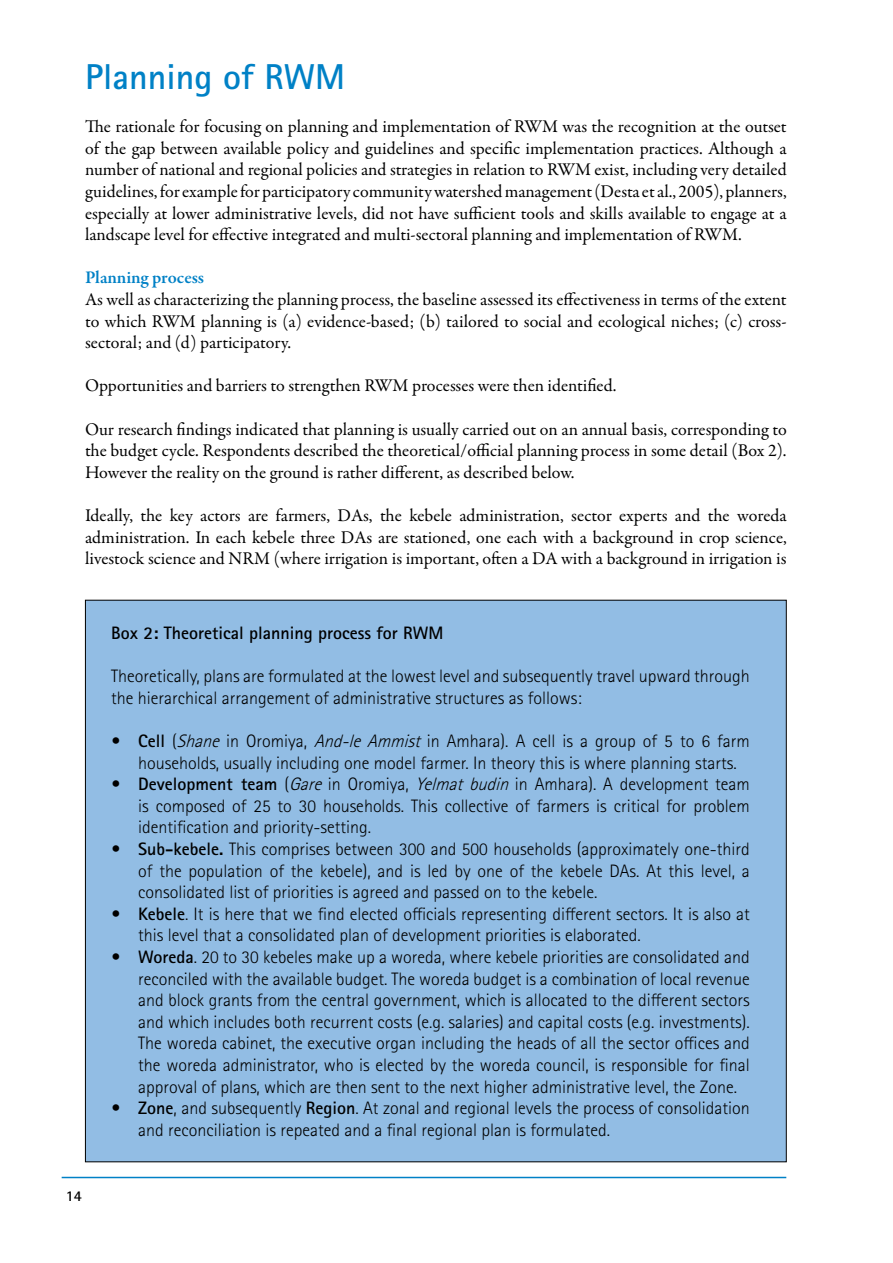
<style>
.page{position:relative;width:893px;height:1263px;background:#fff}
.page>*{position:absolute;margin:0;border:0;box-sizing:border-box;transform-origin:0 0}
.t1{font:700 36px "Rotis Sans Serif Pro";color:#0081c6}
.t2{font:300 18px/21.6px "Rotis Sans Serif Pro";color:#000}
.t3{font:18px/21.6px "Garamond Premr Pro";letter-spacing:-.005em;color:#000;text-align:justify}
.t4{font:700 18px "Rotis Sans Serif Pro";color:#000}
.t5{font:600 18px "Garamond Premr Pro";letter-spacing:-.005em;color:#0081c6}
.t6{font:700 15px "Rotis Sans Serif Pro";color:#000}
.s1{font-weight:700}
.s2{font-style:italic}
</style>
<div class="page">
<hr style="left:62px;top:1177px;width:724px;height:1px;background:#0081c6">
<div style="left:85px;top:600px;width:701px;height:562px;background:#92bde4"></div>
<h1 class="t1" style="left:85px;top:54px;width:261px">Planning of RWM</h1>
<p class="t3" style="left:85px;top:116px;width:703px">The rationale for focusing on planning and implementation of RWM was the recognition at the outset of the gap between available policy and guidelines and specific implementation practices. Although a number of national and regional policies and strategies in relation to RWM exist, including very detailed guidelines, for example for participatory community watershed management (Desta et al., 2005), planners, especially at lower administrative levels, did not have sufficient tools and skills available to engage at a landscape level for effective integrated and multi-sectoral planning and implementation of RWM.</p>
<p class="t5" style="left:85px;top:267px;width:121px">Planning process</p>
<p class="t3" style="left:85px;top:289px;width:703px">As well as characterizing the planning process, the baseline assessed its effectiveness in terms of the extent to which RWM planning is (a) evidence-based; (b) tailored to social and ecological niches; (c) cross&shy;sectoral; and (d) participatory.</p>
<p class="t3" style="left:85px;top:375px;width:533px">Opportunities and barriers to strengthen RWM processes were then identified.</p>
<p class="t3" style="left:85px;top:419px;width:703px">Our research findings indicated that planning is usually carried out on an annual basis, corresponding to the budget cycle. Respondents described the theoretical/official planning process in some detail (Box 2).<br>However the reality on the ground is rather different, as described below.</p>
<p class="t3" style="left:85px;top:505px;width:703px">Ideally, the key actors are farmers, DAs, the kebele administration, sector experts and the woreda administration. In each kebele three DAs are stationed, one each with a background in crop science, livestock science and NRM (where irrigation is important, often a DA with a background in irrigation is</p>
<p class="t6" style="left:66px;top:1186px;width:18px">14</p>
<p class="t4" style="left:111px;top:621px;width:334px">Box 2: Theoretical planning process for RWM</p>
<p class="t2" style="left:111px;top:666px;width:640px">Theoretically, plans are formulated at the lowest level and subsequently travel upward through the hierarchical arrangement of administrative structures as follows:</p>
<p class="t2" style="left:138px;top:730px;width:613px;text-indent:-27px"><span class="s1">• Cell</span> (<span class="s2">Shane</span> in Oromiya, <span class="s2">And-le Ammist</span> in Amhara). A cell is a group of 5 to 6 farm households, usually including one model farmer. In theory this is where planning starts.</p>
<p class="t2" style="left:138px;top:774px;width:613px;text-align:justify;text-indent:-27px"><span class="s1">• Development team</span> (<span class="s2">Gare</span> in Oromiya, <span class="s2">Yelmat budin</span> in Amhara). A development team is composed of 25 to 30 households. This collective of farmers is critical for problem identification and priority-setting.</p>
<p class="t2" style="left:138px;top:838px;width:613px;text-align:justify;text-indent:-27px"><span class="s1">• Sub-kebele.</span> This comprises between 300 and 500 households (approximately one-third of the population of the kebele), and is led by one of the kebele DAs. At this level, a consolidated list of priorities is agreed and passed on to the kebele.</p>
<p class="t2" style="left:138px;top:903px;width:613px;text-indent:-27px"><span class="s1">• Kebele</span>. It is here that we find elected officials representing different sectors. It is also at this level that a consolidated plan of development priorities is elaborated.</p>
<p class="t2" style="left:138px;top:946px;width:613px;text-align:justify;text-indent:-27px"><span class="s1">• Woreda</span>. 20 to 30 kebeles make up a woreda, where kebele priorities are consolidated and reconciled with the available budget. The woreda budget is a combination of local revenue and block grants from the central government, which is allocated to the different sectors and which includes both recurrent costs (e.g. salaries) and capital costs (e.g. investments).<br>The woreda cabinet, the executive organ including the heads of all the sector offices and the woreda administrator, who is elected by the woreda council, is responsible for final approval of plans, which are then sent to the next higher administrative level, the Zone.</p>
<p class="t2" style="left:138px;top:1098px;width:613px;text-indent:-27px"><span class="s1">• Zone</span>, and subsequently <span class="s1">Region</span>. At zonal and regional levels the process of consolidation and reconciliation is repeated and a final regional plan is formulated.</p>
</div>
